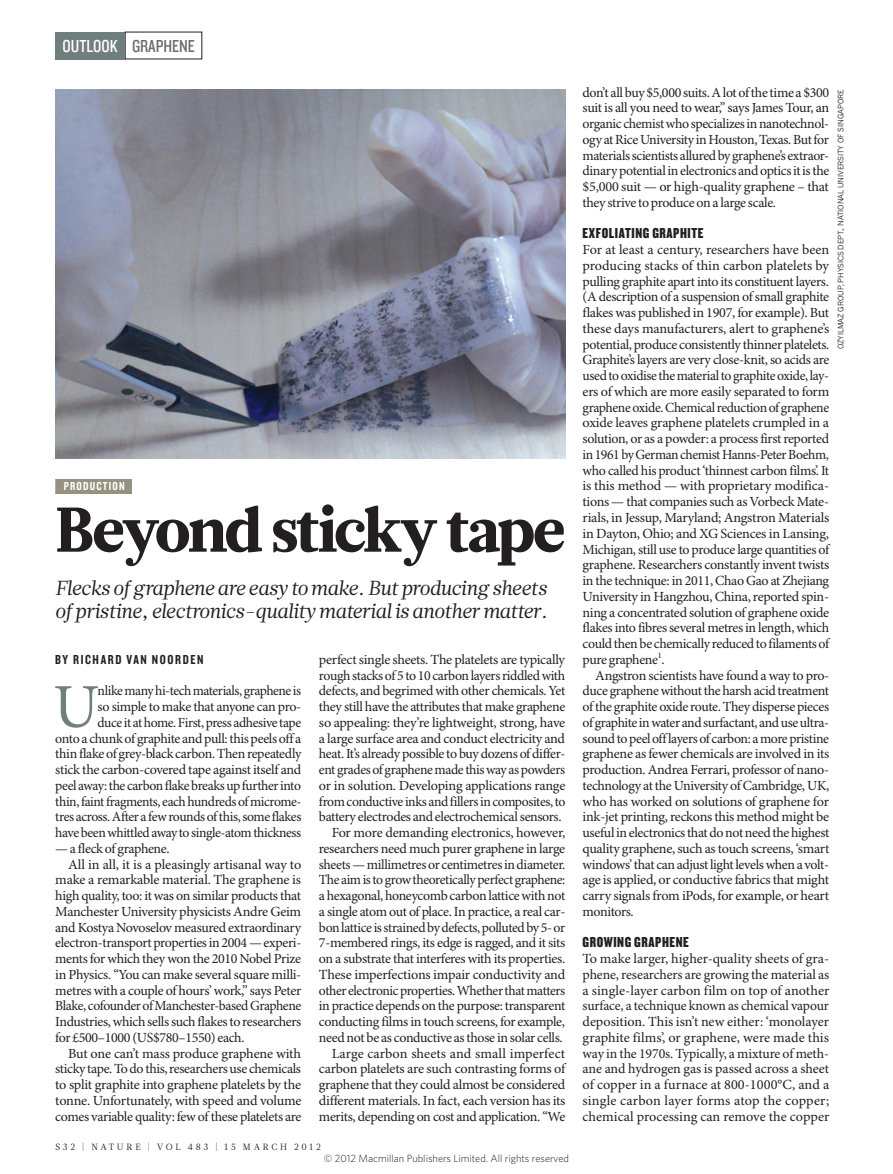
<style>
.page{position:relative;width:893px;height:1174px;background:#fff}
.page>*{position:absolute;margin:0;border:0;box-sizing:border-box;transform-origin:0 0}
.OUTLOOK_HEAD_42{font:900 63px "Glosa Math";letter-spacing:-.035em;color:#231f20}
.BODY_DROP_CAP{font:62.4px "Minion Pro";color:#707e7d}
.OUTLOOK_INTRO{font:italic 20.25px/23.7px "Glosa Math";color:#231f20}
.t1{font:18px "Knockout 29 Junior Ltweight";letter-spacing:-.005em;color:#6c6d70}
.t2{font:18px "Knockout 29 Junior Ltweight";color:#fff}
.CROSSHEAD{font:15px "Knockout 69 Full Liteweight";letter-spacing:.04em;color:#231f20}
.BODY_INDENT{font:13.95px/15.8px "Minion Pro";letter-spacing:-.025em;color:#231f20;text-align:justify}
.BODY_1ST_PARA{font:13.95px/15.8px "Minion Pro";letter-spacing:-.015em;color:#231f20;text-align:justify}
.BODY_DROP_CAP-2{font:13.95px/15.8px "Minion Pro";letter-spacing:-.03em;color:#231f20;text-align:right}
.AUTHOR_BYLINE{font:13.5px "Knockout 49 Liteweight";letter-spacing:.12em;color:#231f20}
.SUBJECT_STRAP{font:12px "Knockout 49 Liteweight";letter-spacing:.1em;color:#fff}
.t3{font:300 10.5px "Whitney";color:#231f20}
.t4{font:9px "Glosa Math";letter-spacing:.3em;color:#231f20}
.PIC_CREDIT{font:7.5px "News Gothic MTOT";color:#231f20}
</style>
<div class="page">
<div style="left:55px;top:479px;width:77px;height:15px;background:#95937f"></div>
<img style="left:55px;top:89px;width:511px;height:370px">
<div style="left:55px;top:32px;width:70px;height:27px;background:#707e7d"></div>
<p class="t2" style="left:63px;top:34px;width:57px">OUTLOOK</p>
<p class="t1" style="left:132px;top:34px;width:64px">GRAPHENE</p>
<p class="SUBJECT_STRAP" style="left:64px;top:479px;width:62px">PRODUCTION</p>
<p class="OUTLOOK_HEAD_42" style="left:55px;top:488px;width:512px">Beyond sticky tape</p>
<p class="OUTLOOK_INTRO" style="left:55px;top:576px;width:494px">Flecks of graphene are easy to make. But producing sheets of pristine, electronics-quality material is another matter.</p>
<p class="AUTHOR_BYLINE" style="left:55px;top:650px;width:150px">BY RICHARD VAN NOORDEN</p>
<p class="BODY_DROP_CAP" style="left:53px;top:669px;width:47px">U</p>
<p class="BODY_DROP_CAP-2" style="left:55px;top:683px;width:248px">nlike many hi-tech materials, graphene is<br>so simple to make that anyone can pro-<br>duce it at home. First, press adhesive tape<br>onto a chunk of graphite and pull: this peels off a thin flake of grey-black carbon. Then repeatedly stick the carbon-covered tape against itself and peel away: the carbon flake breaks up further into thin, faint fragments, each hundreds of microme&shy;tres across. After a few rounds of this, some flakes have been whittled away to single-atom thickness</p>
<p class="BODY_DROP_CAP-2" style="left:55px;top:841px;width:116px">— a fleck of graphene.</p>
<p class="BODY_INDENT" style="left:55px;top:857px;width:248px;text-indent:13px">All in all, it is a pleasingly artisanal way to make a remarkable material. The graphene is high quality, too: it was on similar products that Manchester University physicists Andre Geim and Kostya Novoselov measured extraordinary electron-transport properties in 2004 — experi&shy;ments for which they won the 2010 Nobel Prize in Physics. “You can make several square milli&shy;metres with a couple of hours’ work,” says Peter Blake, cofounder of Manchester-based Graphene Industries, which sells such flakes to researchers for £500–1000 (US$780–1550) each.</p>
<p class="BODY_INDENT" style="left:55px;top:1046px;width:248px;text-indent:13px">But one can’t mass produce graphene with sticky tape. To do this, researchers use chemicals to split graphite into graphene platelets by the tonne. Unfortunately, with speed and volume comes variable quality: few of these platelets are</p>
<p class="BODY_INDENT" style="left:319px;top:652px;width:248px">perfect single sheets. The platelets are typically rough stacks of 5 to 10 carbon layers riddled with defects, and begrimed with other chemicals. Yet they still have the attributes that make graphene so appealing: they’re lightweight, strong, have a large surface area and conduct electricity and heat. It’s already possible to buy dozens of differ&shy;ent grades of graphene made this way as powders or in solution. Developing applications range from conductive inks and fillers in composites, to battery electrodes and electrochemical sensors.</p>
<p class="BODY_INDENT" style="left:319px;top:825px;width:248px;text-indent:13px">For more demanding electronics, however, researchers need much purer graphene in large sheets — millimetres or centimetres in diameter.<br>The aim is to grow theoretically perfect graphene: a hexagonal, honeycomb carbon lattice with not a single atom out of place. In practice, a real car&shy;bon lattice is strained by defects, polluted by 5- or 7-membered rings, its edge is ragged, and it sits on a substrate that interferes with its properties.<br>These imperfections impair conductivity and other electronic properties. Whether that matters in practice depends on the purpose: transparent conducting films in touch screens, for example, need not be as conductive as those in solar cells.</p>
<p class="BODY_INDENT" style="left:319px;top:1046px;width:248px;text-indent:13px">Large carbon sheets and small imperfect carbon platelets are such contrasting forms of graphene that they could almost be considered different materials. In fact, each version has its merits, depending on cost and application. “We</p>
<p class="t4" style="left:55px;top:1141px;width:267px">S32 | NATURE | VOL 483 | 15 MARCH 2012</p>
<p class="t3" style="left:324px;top:1151px;width:247px">© 2012 Macmillan Publishers Limited. All rights reserved</p>
<p class="BODY_INDENT" style="left:583px;top:85px;width:248px">don’t all buy $5,000 suits. A lot of the time a $300 suit is all you need to wear,” says James Tour, an organic chemist who specializes in nanotechnol&shy;ogy at Rice University in Houston, Texas. But for materials scientists allured by graphene’s extraor&shy;dinary potential in electronics and optics it is the $5,000 suit — or high-quality graphene – that they strive to produce on a large scale.</p>
<p class="CROSSHEAD" style="left:583px;top:224px;width:122px">EXFOLIATING GRAPHITE</p>
<p class="BODY_1ST_PARA" style="left:583px;top:242px;width:248px">For at least a century, researchers have been producing stacks of thin carbon platelets by pulling graphite apart into its constituent layers. (A description of a suspension of small graphite flakes was published in 1907, for example). But these days manufacturers, alert to graphene’s potential, produce consistently thinner platelets.<br>Graphite’s layers are very close-knit, so acids are used to oxidise the material to graphite oxide, lay&shy;ers of which are more easily separated to form graphene oxide. Chemical reduction of graphene oxide leaves graphene platelets crumpled in a solution, or as a powder: a process first reported in 1961 by German chemist Hanns-Peter Boehm, who called his product ‘thinnest carbon films’. It is this method — with proprietary modifica&shy;tions — that companies such as Vorbeck Mate&shy;rials, in Jessup, Maryland; Angstron Materials in Dayton, Ohio; and XG Sciences in Lansing, Michigan, still use to produce large quantities of graphene. Researchers constantly invent twists in the technique: in 2011, Chao Gao at Zhejiang University in Hangzhou, China, reported spin&shy;ning a concentrated solution of graphene oxide flakes into fibres several metres in length, which could then be chemically reduced to filaments of pure graphene<sup>1</sup>.</p>
<p class="BODY_INDENT" style="left:583px;top:668px;width:248px;text-indent:13px">Angstron scientists have found a way to pro&shy;duce graphene without the harsh acid treatment of the graphite oxide route. They disperse pieces of graphite in water and surfactant, and use ultra&shy;sound to peel off layers of carbon: a more pristine graphene as fewer chemicals are involved in its production. Andrea Ferrari, professor of nano&shy;technology at the University of Cambridge, UK, who has worked on solutions of graphene for ink-jet printing, reckons this method might be useful in electronics that do not need the highest quality graphene, such as touch screens, ‘smart windows’ that can adjust light levels when a volt&shy;age is applied, or conductive fabrics that might carry signals from iPods, for example, or heart monitors.</p>
<p class="CROSSHEAD" style="left:583px;top:933px;width:108px">GROWING GRAPHENE</p>
<p class="BODY_1ST_PARA" style="left:583px;top:951px;width:248px">To make larger, higher-quality sheets of gra&shy;phene, researchers are growing the material as a single-layer carbon film on top of another surface, a technique known as chemical vapour deposition. This isn’t new either: ‘monolayer graphite films’, or graphene, were made this way in the 1970s. Typically, a mixture of meth&shy;ane and hydrogen gas is passed across a sheet of copper in a furnace at 800-1000°C, and a single carbon layer forms atop the copper; chemical processing can remove the copper</p>
<p class="PIC_CREDIT" style="left:836px;top:349px;width:262px;rotate:-90deg">OZYILMAZ GROUP, PHYSICS DEPT., NATIONAL UNIVERSITY OF SINGAPORE</p>
</div>
